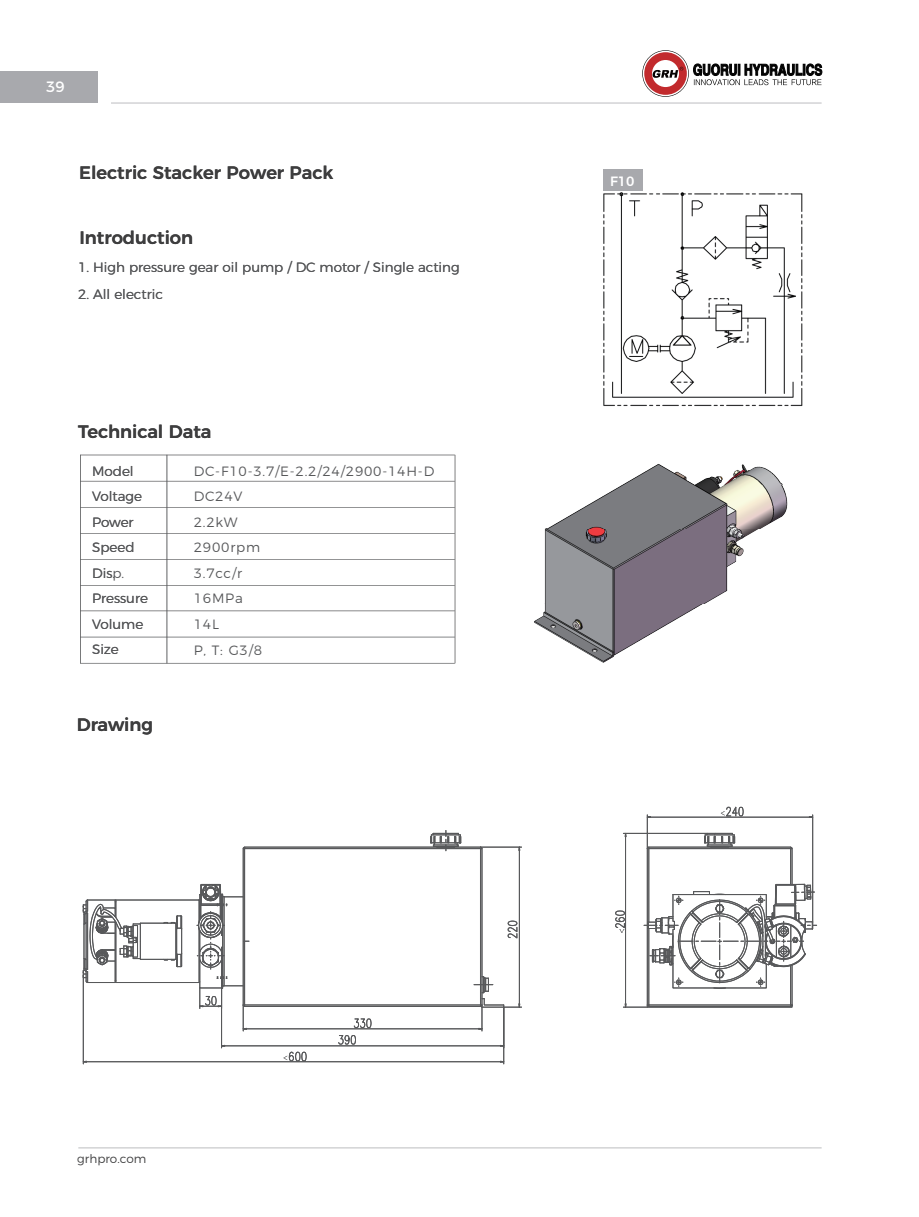
<style>
.page{position:relative;width:919px;height:1217px;background:#fff}
.page>*{position:absolute;margin:0;border:0;box-sizing:border-box;transform-origin:0 0}
.t1{font:500 18px "Montserrat";color:#3e3e3f}
.t2{font:15px "Montserrat";color:#fff}
.t3{font:300 13.5px/25.5px "Montserrat";color:#57585a}
.t4{font:300 13.5px/25.5px "Montserrat";letter-spacing:.06em;color:#57585a}
.t5{font:500 13.5px "Montserrat";color:#fff}
.t6{font:300 12px "Montserrat";color:#3e3e3f}
</style>
<div class="page">
<hr style="left:111px;top:103px;width:711px;height:1px;background:#bcbdc0">
<hr style="left:78px;top:1147px;width:744px;height:1px;background:#bcbdc0">
<div style="left:0;top:71px;width:98px;height:32px;background:#a8a9ad"></div>
<svg style="left:80px;top:454px;width:376px;height:209px"></svg>
<hr style="left:83px;top:975px;width:1px;height:88px;background:#57585a">
<hr style="left:503px;top:1006px;width:1px;height:57px;background:#57585a">
<hr style="left:647px;top:814px;width:1px;height:34px;background:#57585a">
<hr style="left:812px;top:814px;width:1px;height:107px;background:#57585a">
<hr style="left:647px;top:816px;width:166px;height:1px;background:#57585a">
<svg style="left:615px;top:832px;width:202px;height:175px"></svg>
<svg style="left:721px;top:806px;width:22px;height:10px"></svg>
<svg style="left:82px;top:830px;width:439px;height:232px"></svg>
<img style="left:603px;top:187px;width:200px;height:203px">
<div style="left:604px;top:170px;width:39px;height:21px;background:#a8a9ad"></div>
<svg style="left:642px;top:50px;width:47px;height:47px"></svg>
<svg style="left:644px;top:52px;width:43px;height:43px"></svg>
<svg style="left:693px;top:64px;width:129px;height:21px"></svg>
<img style="left:534px;top:390px;width:269px;height:273px">
<p class="t2" style="left:46px;top:75px;width:20px">39</p>
<h1 class="t1" style="left:79px;top:158px;width:256px">Electric Stacker Power Pack</h1>
<h1 class="t1" style="left:79px;top:223px;width:115px">Introduction</h1>
<p class="t3" style="left:78px;top:253px;width:383px">1. High pressure gear oil pump / DC motor / Single acting</p>
<p class="t3" style="left:78px;top:280px;width:86px">2. All electric</p>
<h1 class="t1" style="left:78px;top:417px;width:135px">Technical Data</h1>
<p class="t3" style="left:92px;top:457px;width:57px">Model<br>Voltage<br>Power<br>Speed<br>Disp.<br>Pressure<br>Volume<br>Size</p>
<p class="t4" style="left:194px;top:457px;width:242px">DC-F10-3.7/E-2.2/24/2900-14H-D<br>DC24V<br>2.2kW<br>2900rpm<br>3.7cc/r<br>16MPa<br>14L<br>P, T: G3/8</p>
<p class="t3" style="left:112px;top:559px;width:4px">.</p>
<h1 class="t1" style="left:77px;top:710px;width:78px">Drawing</h1>
<p class="t5" style="left:610px;top:170px;width:26px">F10</p>
<p class="t6" style="left:77px;top:1149px;width:71px">grhpro.com</p>
</div>
